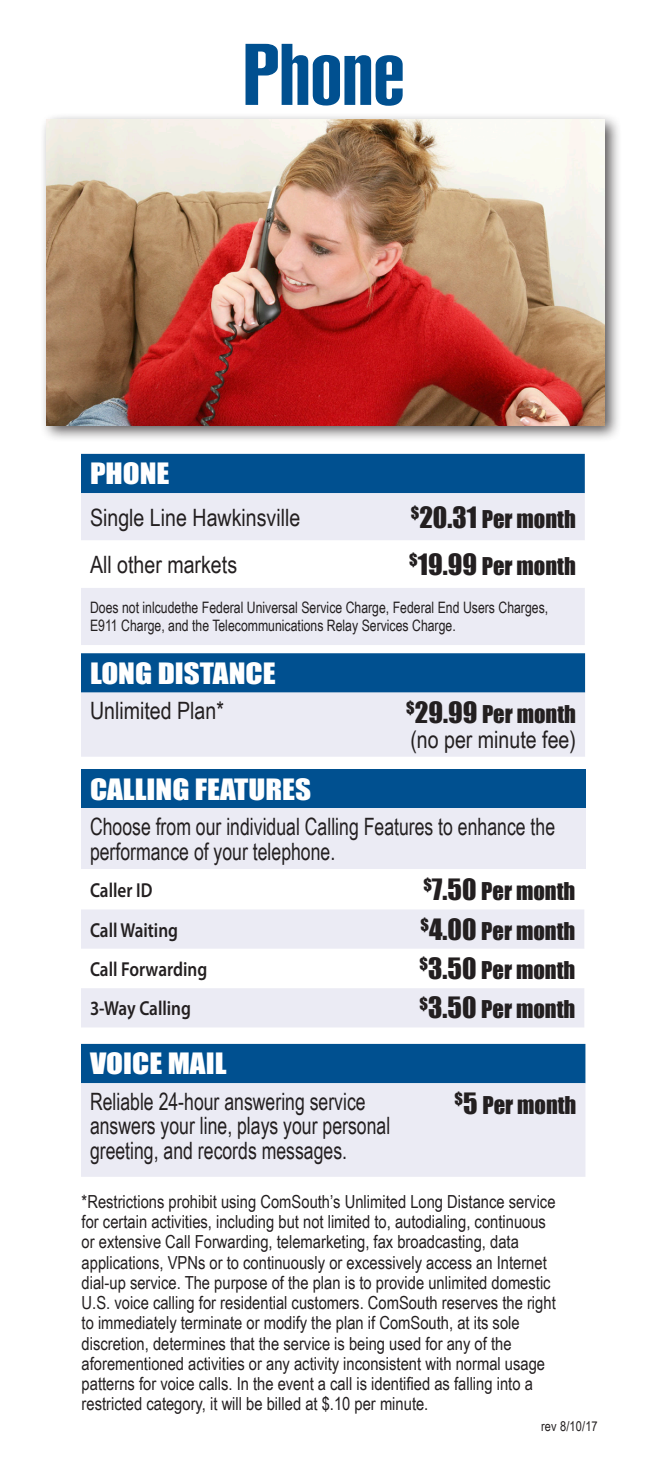
<style>
.page{position:relative;width:648px;height:1458px;background:#fff}
.page>*{position:absolute;margin:0;border:0;box-sizing:border-box;transform-origin:0 0}
.t1{font:77.62px "Hadrianbold";color:#005090;scale:1.28 1}
.t2{font:27px "Impact";color:#fff;scale:1.15 1}
.t3{font:23.85px/24.8px "Arial Narrow";color:#231f20;scale:.9 1}
.t4{font:23.85px "Arial Narrow";color:#231f20}
.t5{font:22.5px "Impact";color:#231f20}
.t6{font:600 20.25px "Myriad Pro";color:#231f20;scale:.85 1}
.t7{font:18px/20.2px "Arial Narrow";color:#231f20}
.t8{font:15.75px/18px "Arial Narrow";color:#231f20;scale:.95 1}
.t9{font:13.5px "Arial Narrow";letter-spacing:.01em;color:#231f20}
.s1{font-size:27px}
</style>
<div class="page">
<div style="left:39px;top:112px;width:583px;height:331px;background:#231f20;opacity:.75"></div>
<img style="left:47px;top:120px;width:558px;height:305px">
<svg style="left:81px;top:653px;width:504px;height:104px;background:#92b0ce"></svg>
<div style="left:81px;top:454px;width:504px;height:39px;background:#005090"></div>
<div style="left:81px;top:493px;width:504px;height:152px;background:#ebebf4"></div>
<svg style="left:81px;top:540px;width:504px;height:48px"></svg>
<div style="left:81px;top:769px;width:504px;height:40px;background:#005090"></div>
<div style="left:81px;top:809px;width:504px;height:60px;background:#ebebf4"></div>
<div style="left:81px;top:909px;width:503px;height:118px;background:#ebebf4"></div>
<svg style="left:81px;top:949px;width:503px;height:39px"></svg>
<div style="left:81px;top:1044px;width:504px;height:39px;background:#005090"></div>
<div style="left:81px;top:1083px;width:504px;height:94px;background:#ebebf4"></div>
<p class="t1" style="left:243px;top:28px;width:128px">Phone</p>
<p class="t2" style="left:90px;top:453px;width:71px">PHONE</p>
<p class="t4" style="left:90px;top:500px;width:212px">Single Line Hawkinsville</p>
<p class="t5" style="left:411px;top:501px;width:167px"><sup>$</sup><span class="s1">20.31</span> Per month</p>
<p class="t4" style="left:90px;top:547px;width:149px">All other markets</p>
<p class="t5" style="left:409px;top:548px;width:168px"><sup>$</sup><span class="s1">19.99</span> Per month</p>
<p class="t8" style="left:90px;top:598px;width:484px">Does not inlcudethe Federal Universal Service Charge, Federal End Users Charges,<br>E911 Charge, and the Telecommunications Relay Services Charge.</p>
<p class="t2" style="left:90px;top:652px;width:163px">LONG DISTANCE</p>
<p class="t4" style="left:90px;top:693px;width:136px">Unlimited Plan*</p>
<p class="t5" style="left:406px;top:697px;width:171px"><sup>$</sup><span class="s1">29.99</span> Per month</p>
<p class="t4" style="left:410px;top:722px;width:167px">(no per minute fee)</p>
<p class="t2" style="left:90px;top:768px;width:194px">CALLING FEATURES</p>
<p class="t3" style="left:90px;top:813px;width:518px">Choose from our individual Calling Features to enhance the performance of your telephone.</p>
<p class="t6" style="left:90px;top:878px;width:75px">Caller ID</p>
<p class="t5" style="left:423px;top:874px;width:153px"><sup>$</sup><span class="s1">7.50</span> Per month</p>
<p class="t6" style="left:90px;top:917px;width:105px">Call Waiting</p>
<p class="t5" style="left:420px;top:914px;width:156px"><sup>$</sup><span class="s1">4.00</span> Per month</p>
<p class="t6" style="left:90px;top:956px;width:139px">Call Forwarding</p>
<p class="t5" style="left:420px;top:953px;width:157px"><sup>$</sup><span class="s1">3.50</span> Per month</p>
<p class="t6" style="left:90px;top:996px;width:120px">3-Way Calling</p>
<p class="t5" style="left:420px;top:992px;width:157px"><sup>$</sup><span class="s1">3.50</span> Per month</p>
<p class="t2" style="left:90px;top:1043px;width:120px">VOICE MAIL</p>
<p class="t3" style="left:90px;top:1088px;width:308px">Reliable 24-hour answering service</p>
<p class="t3" style="left:90px;top:1113px;width:335px">answers your line, plays your personal</p>
<p class="t3" style="left:90px;top:1138px;width:287px">greeting, and records messages.</p>
<p class="t5" style="left:455px;top:1087px;width:123px"><sup>$</sup><span class="s1">5</span> Per month</p>
<p class="t7" style="left:82px;top:1191px;width:475px">*Restrictions prohibit using ComSouth’s Unlimited Long Distance service</p>
<p class="t7" style="left:82px;top:1211px;width:466px">for certain activities, including but not limited to, autodialing, continuous</p>
<p class="t7" style="left:82px;top:1231px;width:439px">or extensive Call Forwarding, telemarketing, fax broadcasting, data</p>
<p class="t7" style="left:82px;top:1251px;width:471px">applications, VPNs or to continuously or excessively access an Internet dial-up service. The purpose of the plan is to provide unlimited domestic</p>
<p class="t7" style="left:82px;top:1292px;width:476px">U.S. voice calling for residential customers. ComSouth reserves the right</p>
<p class="t7" style="left:82px;top:1312px;width:440px">to immediately terminate or modify the plan if ComSouth, at its sole</p>
<p class="t7" style="left:82px;top:1332px;width:431px">discretion, determines that the service is being used for any of the</p>
<p class="t7" style="left:82px;top:1353px;width:465px">aforementioned activities or any activity inconsistent with normal usage</p>
<p class="t7" style="left:82px;top:1373px;width:453px">patterns for voice calls. In the event a call is identified as falling into a restricted category, it will be billed at $.10 per minute.</p>
<p class="t9" style="left:541px;top:1416px;width:58px">rev 8/10/17</p>
</div>
